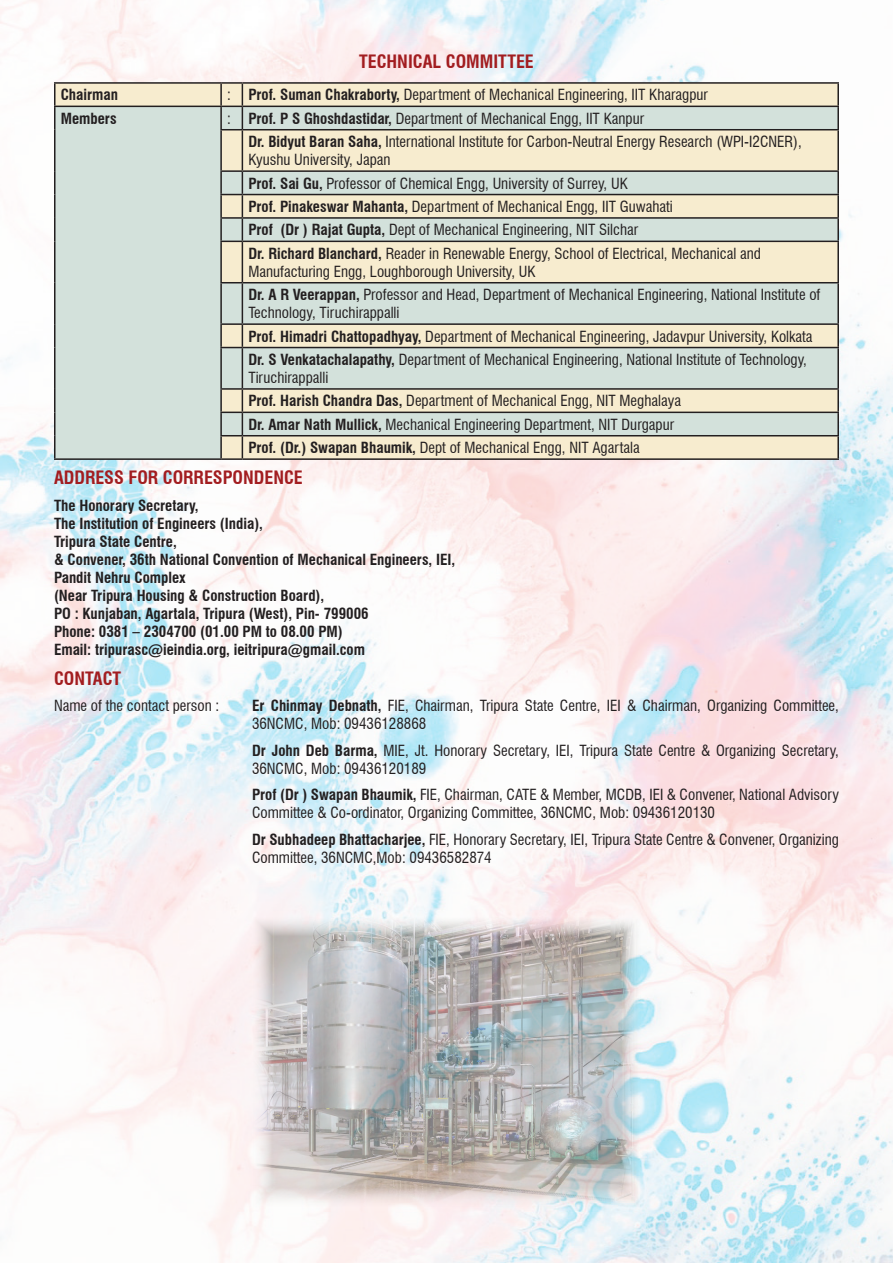
<style>
.page{position:relative;width:893px;height:1263px;background:#fff}
.page>*{position:absolute;margin:0;border:0;box-sizing:border-box;transform-origin:0 0}
.t1{font:700 condensed 18px "Swiss 721 BT";color:#a21d20}
.t2{font:condensed 15px/23.4px "Swiss 721 BT";color:#231f20}
.t3{font:700 condensed 15px/18px "Swiss 721 BT";color:#231f20}
.s1{font-weight:700}
</style>
<div class="page">
<img style="left:0;top:0;width:893px;height:1263px">
<div style="left:56px;top:84px;width:781px;height:22px;background:#f7eccf"></div>
<svg style="left:56px;top:107px;width:781px;height:351px;fill:#d3e1db"></svg>
<hr style="left:54px;top:82px;width:167px;height:2px;background:#231f20">
<hr style="left:54px;top:84px;width:2px;height:22px;background:#231f20">
<hr style="left:221px;top:82px;width:21px;height:2px;background:#231f20">
<hr style="left:242px;top:82px;width:597px;height:2px;background:#231f20">
<hr style="left:837px;top:84px;width:2px;height:22px;background:#231f20">
<hr style="left:54px;top:106px;width:167px;height:1px;background:#231f20">
<hr style="left:54px;top:107px;width:2px;height:23px;background:#231f20">
<hr style="left:242px;top:106px;width:597px;height:1px;background:#231f20">
<hr style="left:837px;top:107px;width:2px;height:22px;background:#231f20">
<hr style="left:54px;top:130px;width:2px;height:41px;background:#231f20">
<svg style="left:220px;top:84px;width:23px;height:46px"></svg>
<hr style="left:220px;top:130px;width:2px;height:40px;background:#231f20">
<hr style="left:242px;top:129px;width:597px;height:1px;background:#231f20">
<hr style="left:242px;top:130px;width:1px;height:40px;background:#231f20">
<hr style="left:837px;top:130px;width:2px;height:40px;background:#231f20">
<hr style="left:54px;top:171px;width:2px;height:24px;background:#231f20">
<hr style="left:220px;top:170px;width:22px;height:2px;background:#231f20">
<hr style="left:242px;top:170px;width:597px;height:2px;background:#231f20">
<hr style="left:837px;top:172px;width:2px;height:22px;background:#231f20">
<hr style="left:54px;top:195px;width:2px;height:23px;background:#231f20">
<hr style="left:242px;top:194px;width:597px;height:1px;background:#231f20">
<hr style="left:837px;top:195px;width:2px;height:22px;background:#231f20">
<hr style="left:54px;top:218px;width:2px;height:23px;background:#231f20">
<hr style="left:242px;top:217px;width:597px;height:2px;background:#231f20">
<hr style="left:837px;top:219px;width:2px;height:22px;background:#231f20">
<hr style="left:54px;top:241px;width:2px;height:42px;background:#231f20">
<svg style="left:220px;top:172px;width:23px;height:70px"></svg>
<hr style="left:220px;top:242px;width:2px;height:40px;background:#231f20">
<hr style="left:242px;top:241px;width:597px;height:1px;background:#231f20">
<hr style="left:242px;top:242px;width:1px;height:40px;background:#231f20">
<hr style="left:837px;top:242px;width:2px;height:40px;background:#231f20">
<hr style="left:54px;top:283px;width:2px;height:41px;background:#231f20">
<svg style="left:220px;top:282px;width:22px;height:1px"></svg>
<hr style="left:220px;top:283px;width:2px;height:40px;background:#231f20">
<hr style="left:242px;top:282px;width:597px;height:1px;background:#231f20">
<hr style="left:242px;top:283px;width:1px;height:40px;background:#231f20">
<hr style="left:837px;top:283px;width:2px;height:40px;background:#231f20">
<hr style="left:54px;top:324px;width:2px;height:23px;background:#231f20">
<hr style="left:220px;top:323px;width:22px;height:2px;background:#231f20">
<hr style="left:242px;top:323px;width:597px;height:2px;background:#231f20">
<hr style="left:837px;top:325px;width:2px;height:22px;background:#231f20">
<hr style="left:54px;top:347px;width:2px;height:42px;background:#231f20">
<svg style="left:220px;top:325px;width:23px;height:23px"></svg>
<hr style="left:220px;top:348px;width:2px;height:40px;background:#231f20">
<hr style="left:242px;top:347px;width:597px;height:1px;background:#231f20">
<hr style="left:242px;top:348px;width:1px;height:40px;background:#231f20">
<hr style="left:837px;top:348px;width:2px;height:40px;background:#231f20">
<hr style="left:54px;top:389px;width:2px;height:23px;background:#231f20">
<hr style="left:220px;top:388px;width:22px;height:2px;background:#231f20">
<hr style="left:242px;top:388px;width:597px;height:2px;background:#231f20">
<hr style="left:837px;top:390px;width:2px;height:22px;background:#231f20">
<hr style="left:54px;top:412px;width:2px;height:24px;background:#231f20">
<hr style="left:242px;top:412px;width:597px;height:1px;background:#231f20">
<hr style="left:837px;top:413px;width:2px;height:22px;background:#231f20">
<hr style="left:54px;top:436px;width:2px;height:22px;background:#231f20">
<hr style="left:242px;top:435px;width:597px;height:1px;background:#231f20">
<svg style="left:220px;top:390px;width:23px;height:68px"></svg>
<hr style="left:837px;top:436px;width:2px;height:22px;background:#231f20">
<hr style="left:54px;top:458px;width:167px;height:2px;background:#231f20">
<hr style="left:221px;top:458px;width:21px;height:2px;background:#231f20">
<hr style="left:242px;top:458px;width:597px;height:2px;background:#231f20">
<img style="left:251px;top:915px;width:391px;height:294px">
<p class="t1" style="left:359px;top:50px;width:176px">TECHNICAL COMMITTEE</p>
<p class="t3" style="left:61px;top:86px;width:59px">Chairman</p>
<p class="t2" style="left:227px;top:83px;width:482px">: <span class="s1">Prof. Suman Chakraborty,</span> Department of Mechanical Engineering, IIT Kharagpur</p>
<p class="t3" style="left:61px;top:109px;width:57px">Members</p>
<p class="t2" style="left:248px;top:107px;width:555px;text-indent:-21px">: <span class="s1">Prof. P S Ghoshdastidar,</span> Department of Mechanical Engg, IIT Kanpur<br><span class="s1">Dr. Bidyut Baran Saha,</span> International Institute for Carbon-Neutral Energy Research (WPI-I2CNER),</p>
<p class="t2" style="left:248px;top:148px;width:514px">Kyushu University, Japan<br><span class="s1">Prof. Sai Gu,</span> Professor of Chemical Engg, University of Surrey, UK<br><span class="s1">Prof. Pinakeswar Mahanta,</span> Department of Mechanical Engg, IIT Guwahati<br><span class="s1">Prof (Dr ) Rajat Gupta,</span> Dept of Mechanical Engineering, NIT Silchar<br><span class="s1">Dr. Richard Blanchard,</span> Reader in Renewable Energy, School of Electrical, Mechanical and</p>
<p class="t2" style="left:248px;top:260px;width:574px">Manufacturing Engg, Loughborough University, UK<br><span class="s1">Dr. A R Veerappan,</span> Professor and Head, Department of Mechanical Engineering, National Institute of</p>
<p class="t2" style="left:248px;top:301px;width:566px">Technology, Tiruchirappalli<br><span class="s1">Prof. Himadri Chattopadhyay,</span> Department of Mechanical Engineering, Jadavpur University, Kolkata<br><span class="s1">Dr. S Venkatachalapathy,</span> Department of Mechanical Engineering, National Institute of Technology,</p>
<p class="t2" style="left:248px;top:366px;width:434px">Tiruchirappalli<br><span class="s1">Prof. Harish Chandra Das,</span> Department of Mechanical Engg, NIT Meghalaya <span class="s1">Dr. Amar Nath Mullick,</span> Mechanical Engineering Department, NIT Durgapur <span class="s1">Prof. (Dr.) Swapan Bhaumik,</span> Dept of Mechanical Engg, NIT Agartala</p>
<p class="t1" style="left:54px;top:467px;width:250px">ADDRESS FOR CORRESPONDENCE</p>
<p class="t3" style="left:54px;top:496px;width:403px">The Honorary Secretary,<br>The Institution of Engineers (India),<br>Tripura State Centre,<br>&amp; Convener, 36th National Convention of Mechanical Engineers, IEI, Pandit Nehru Complex<br>(Near Tripura Housing &amp; Construction Board),<br>PO : Kunjaban, Agartala, Tripura (West), Pin- 799006<br>Phone: 0381 – 2304700 (01.00 PM to 08.00 PM)<br>Email: tripurasc@ieindia.org, ieitripura@gmail.com</p>
<p class="t1" style="left:54px;top:667px;width:69px">CONTACT</p>
<p class="t2" style="left:54px;top:694px;width:167px">Name of the contact person :</p>
<p class="t2" style="left:252px;top:697px;width:588px;line-height:18px"><span class="s1">Er Chinmay Debnath,</span> FIE, Chairman, Tripura State Centre, IEI &amp; Chairman, Organizing Committee,<br>36NCMC, Mob: 09436128868</p>
<p class="t2" style="left:252px;top:741px;width:588px;line-height:18px"><span class="s1">Dr John Deb Barma,</span> MIE, Jt. Honorary Secretary, IEI, Tripura State Centre &amp; Organizing Secretary,<br>36NCMC, Mob: 09436120189</p>
<p class="t2" style="left:252px;top:786px;width:588px;line-height:18px"><span class="s1">Prof (Dr ) Swapan Bhaumik,</span> FIE, Chairman, CATE &amp; Member, MCDB, IEI &amp; Convener, National Advisory<br>Committee &amp; Co-ordinator, Organizing Committee, 36NCMC, Mob: 09436120130</p>
<p class="t2" style="left:252px;top:830px;width:588px;line-height:18px"><span class="s1">Dr Subhadeep Bhattacharjee,</span> FIE, Honorary Secretary, IEI, Tripura State Centre &amp; Convener, Organizing<br>Committee, 36NCMC,Mob: 09436582874</p>
</div>
